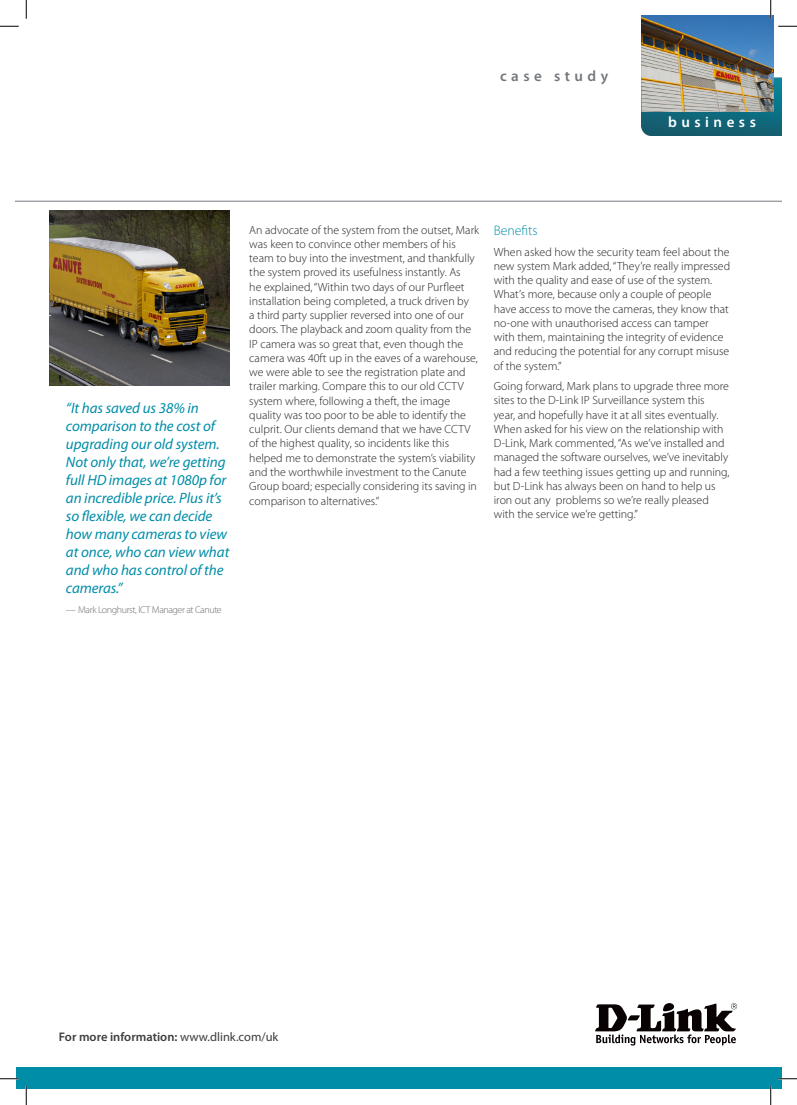
<style>
.page{position:relative;width:797px;height:1105px;background:#fff}
.page>*{position:absolute;margin:0;border:0;box-sizing:border-box;transform-origin:0 0}
.t1{font:italic 15px/18px "Myriad Pro";letter-spacing:-.005em;color:#008da8}
.t2{font:600 15px "Myriad Pro";letter-spacing:.3em;color:#74787d}
.t3{font:600 15px "Myriad Pro";letter-spacing:.3em;color:#fff}
.t4{font:300 13.75px "Myriad Pro";color:#008da8}
.t5{font:600 12.5px "Myriad Pro";color:#3e3e3f}
.t6{font:300 11.88px/14.2px "Myriad Pro";color:#231f20}
.t7{font:300 10px "Myriad Pro";letter-spacing:-.04em;color:#6c6d70}
.s1{font-weight:400}
</style>
<div class="page">
<hr style="left:16px;top:201px;width:765px;height:1px;background:#74787d">
<img style="left:641px;top:77px;width:140px;height:58px">
<svg style="left:595px;top:1003px;width:142px;height:42px"></svg>
<div style="left:16px;top:1067px;width:765px;height:22px;background:#008da8"></div>
<img style="left:50px;top:211px;width:180px;height:174px">
<img style="left:641px;top:16px;width:132px;height:95px">
<svg style="left:0;top:25px;width:19px;height:2px"></svg>
<svg style="left:778px;top:25px;width:19px;height:2px"></svg>
<svg style="left:0;top:1078px;width:19px;height:1px"></svg>
<svg style="left:778px;top:1078px;width:19px;height:1px"></svg>
<svg style="left:25px;top:0;width:2px;height:19px"></svg>
<svg style="left:25px;top:1086px;width:2px;height:19px"></svg>
<svg style="left:770px;top:0;width:1px;height:19px"></svg>
<svg style="left:770px;top:1086px;width:1px;height:19px"></svg>
<p class="t2" style="left:500px;top:66px;width:110px">case study</p>
<p class="t3" style="left:668px;top:112px;width:89px">business</p>
<p class="t1" style="left:66px;top:399px;width:165px">“It has saved us 38% in comparison to the cost of upgrading our old system.<br>Not only that, we’re getting full HD images at 1080p for an incredible price. Plus it’s so flexible, we can decide how many cameras to view at once, who can view what and who has control of the cameras.”</p>
<p class="t7" style="left:66px;top:604px;width:157px">— Mark Longhurst, ICT Manager at Canute</p>
<p class="t6" style="left:249px;top:223px;width:231px">An advocate of the system from the outset, Mark was keen to convince other members of his team to buy into the investment, and thankfully the system proved its usefulness instantly. As<br>he explained, “Within two days of our Purfleet installation being completed, a truck driven by<br>a third party supplier reversed into one of our doors. The playback and zoom quality from the IP camera was so great that, even though the camera was 40ft up in the eaves of a warehouse, we were able to see the registration plate and trailer marking. Compare this to our old CCTV system where, following a theft, the image quality was too poor to be able to identify the culprit. Our clients demand that we have CCTV of the highest quality, so incidents like this helped me to demonstrate the system’s viability and the worthwhile investment to the Canute Group board; especially considering its saving in comparison to alternatives.”</p>
<p class="t4" style="left:494px;top:223px;width:45px">Benefits</p>
<p class="t6" style="left:494px;top:245px;width:238px">When asked how the security team feel about the new system Mark added, “They’re really impressed with the quality and ease of use of the system.<br>What’s more, because only a couple of people have access to move the cameras, they know that no-one with unauthorised access can tamper with them, maintaining the integrity of evidence and reducing the potential for any corrupt misuse of the system.”</p>
<p class="t6" style="left:494px;top:379px;width:237px">Going forward, Mark plans to upgrade three more sites to the D-Link IP Surveillance system this<br>year, and hopefully have it at all sites eventually.<br>When asked for his view on the relationship with D-Link, Mark commented, “As we’ve installed and managed the software ourselves, we’ve inevitably had a few teething issues getting up and running, but D-Link has always been on hand to help us iron out any problems so we’re really pleased with the service we’re getting.”</p>
<p class="t5" style="left:59px;top:1029px;width:221px">For more information: <span class="s1">www.dlink.com/uk</span></p>
</div>
